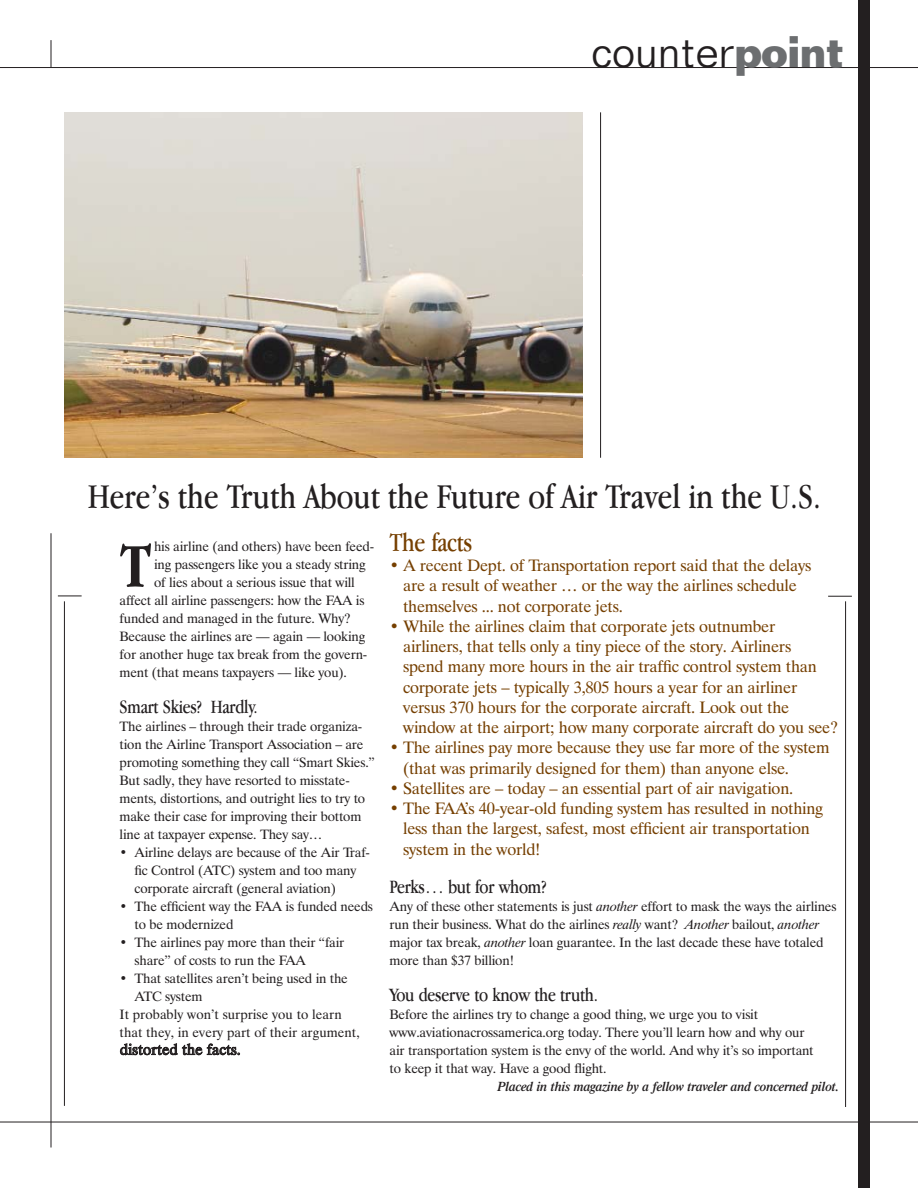
<style>
.page{position:relative;width:918px;height:1188px;background:#fff}
.page>*{position:absolute;margin:0;border:0;box-sizing:border-box;transform-origin:0 0}
.t1{font:700 condensed 64.8px "Garamond IT Cby BT";color:#231f20}
.t2{font:300 43.35px "Folio BT";color:#231f20}
.t3{font:condensed 36px "Garamond IT Cby BT";color:#231f20}
.t4{font:condensed 27px "Garamond IT Cby BT";letter-spacing:-.015em;color:#753f00}
.t5{font:condensed 19.5px "Garamond IT Cby BT";letter-spacing:-.015em;color:#231f20}
.t6{font:16.5px/20.2px "Dutch 801 BT";letter-spacing:-.015em;color:#753f00}
.t7{font:15px "Dutch 801 BT";letter-spacing:.005em;color:#231f20}
.t8{font:13.5px/18px "Dutch 801 BT";letter-spacing:-.015em;color:#231f20}
.t9{font:italic 600 13.5px "Dutch 801 BT";letter-spacing:-.015em;color:#231f20}
.s1{font-weight:700;color:#6c6e70}
.s2{font-style:italic}
</style>
<div class="page">
<hr style="left:0;top:1122px;width:918px;height:1px;background:#231f20">
<hr style="left:0;top:67px;width:918px;height:1px;background:#231f20">
<svg style="left:51px;top:40px;width:1px;height:27px"></svg>
<hr style="left:51px;top:533px;width:1px;height:615px;background:#231f20">
<div style="left:858px;top:0;width:12px;height:1188px;background:#231f20"></div>
<hr style="left:845px;top:601px;width:1px;height:506px;background:#231f20">
<hr style="left:64px;top:601px;width:1px;height:505px;background:#231f20">
<svg style="left:828px;top:596px;width:24px;height:1px"></svg>
<svg style="left:58px;top:596px;width:24px;height:1px"></svg>
<img style="left:65px;top:113px;width:517px;height:344px">
<hr style="left:600px;top:112px;width:1px;height:346px;background:#231f20">
<h2 class="t2" style="left:592px;top:36px;width:254px">counter<span class="s1">point</span></h2>
<h3 class="t3" style="left:88px;top:482px;width:735px">Here’s the Truth About the Future of Air Travel in the U.S.</h3>
<h1 class="t1" style="left:120px;top:540px;width:33px">T</h1>
<p class="t8" style="left:154px;top:539px;width:222px">his airline (and others) have been feed-</p>
<h3 class="t4" style="left:390px;top:531px;width:84px">The facts</h3>
<p class="t6" style="left:403px;top:557px;width:410px;text-indent:-14px">• A recent Dept. of Transportation report said that the delays are a result of weather … or the way the airlines schedule themselves ... not corporate jets.</p>
<p class="t6" style="left:403px;top:618px;width:437px;text-indent:-14px">• While the airlines claim that corporate jets outnumber airliners, that tells only a tiny piece of the story. Airliners<br>spend many more hours in the air traffic control system than corporate jets – typically 3,805 hours a year for an airliner versus 370 hours for the corporate aircraft. Look out the window at the airport; how many corporate aircraft do you see?</p>
<p class="t6" style="left:403px;top:739px;width:428px;text-indent:-14px">• The airlines pay more because they use far more of the system (that was primarily designed for them) than anyone else.</p>
<p class="t6" style="left:390px;top:780px;width:405px">• Satellites are – today – an essential part of air navigation.</p>
<p class="t6" style="left:403px;top:800px;width:422px;text-indent:-14px">• The FAA’s 40-year-old funding system has resulted in nothing less than the largest, safest, most efficient air transportation system in the world!</p>
<h3 class="t5" style="left:390px;top:879px;width:158px">Perks… but for whom?</h3>
<p class="t8" style="left:390px;top:899px;width:448px">Any of these other statements is just <span class="s2">another</span> effort to mask the ways the airlines run their business. What do the airlines <span class="s2">really</span> want? <span class="s2">Another</span> bailout, <span class="s2">another </span>major tax break, <span class="s2">another</span> loan guarantee. In the last decade these have totaled more than $37 billion!</p>
<h3 class="t5" style="left:390px;top:987px;width:210px">You deserve to know the truth.</h3>
<p class="t8" style="left:390px;top:1007px;width:426px">Before the airlines try to change a good thing, we urge you to visit www.aviationacrossamerica.org today. There you’ll learn how and why our air transportation system is the envy of the world. And why it’s so important to keep it that way. Have a good flight.</p>
<p class="t9" style="left:498px;top:1081px;width:343px">Placed in this magazine by a fellow traveler and concerned pilot.</p>
<p class="t8" style="left:154px;top:557px;width:213px">ing passengers like you a steady string</p>
<p class="t8" style="left:154px;top:575px;width:202px">of lies about a serious issue that will</p>
<p class="t8" style="left:120px;top:593px;width:246px">affect all airline passengers: how the FAA is</p>
<p class="t8" style="left:120px;top:611px;width:233px">funded and managed in the future. Why?</p>
<p class="t8" style="left:120px;top:629px;width:247px">Because the airlines are — again — looking</p>
<p class="t8" style="left:120px;top:647px;width:249px">for another huge tax break from the govern-</p>
<p class="t8" style="left:120px;top:665px;width:229px">ment (that means taxpayers — like you).</p>
<h3 class="t5" style="left:120px;top:699px;width:140px">Smart Skies? Hardly.</h3>
<p class="t8" style="left:120px;top:719px;width:257px">The airlines – through their trade organiza&shy;tion the Airline Transport Association – are promoting something they call “Smart Skies.” But sadly, they have resorted to misstate&shy;ments, distortions, and outright lies to try to make their case for improving their bottom line at taxpayer expense. They say…</p>
<p class="t8" style="left:135px;top:845px;width:237px;text-indent:-15px">• Airline delays are because of the Air Traf&shy;fic Control (ATC) system and too many corporate aircraft (general aviation)</p>
<p class="t8" style="left:135px;top:899px;width:240px;text-indent:-15px">• The efficient way the FAA is funded needs to be modernized</p>
<p class="t8" style="left:135px;top:935px;width:211px;text-indent:-15px">• The airlines pay more than their “fair share” of costs to run the FAA</p>
<p class="t8" style="left:120px;top:971px;width:230px">• That satellites aren’t being used in the</p>
<p class="t8" style="left:135px;top:989px;width:69px">ATC system</p>
<p class="t8" style="left:120px;top:1007px;width:224px">It probably won’t surprise you to learn</p>
<p class="t8" style="left:120px;top:1025px;width:242px">that they, in every part of their argument,</p>
<p class="t7" style="left:120px;top:1044px;width:122px">distorted the facts.</p>
</div>
